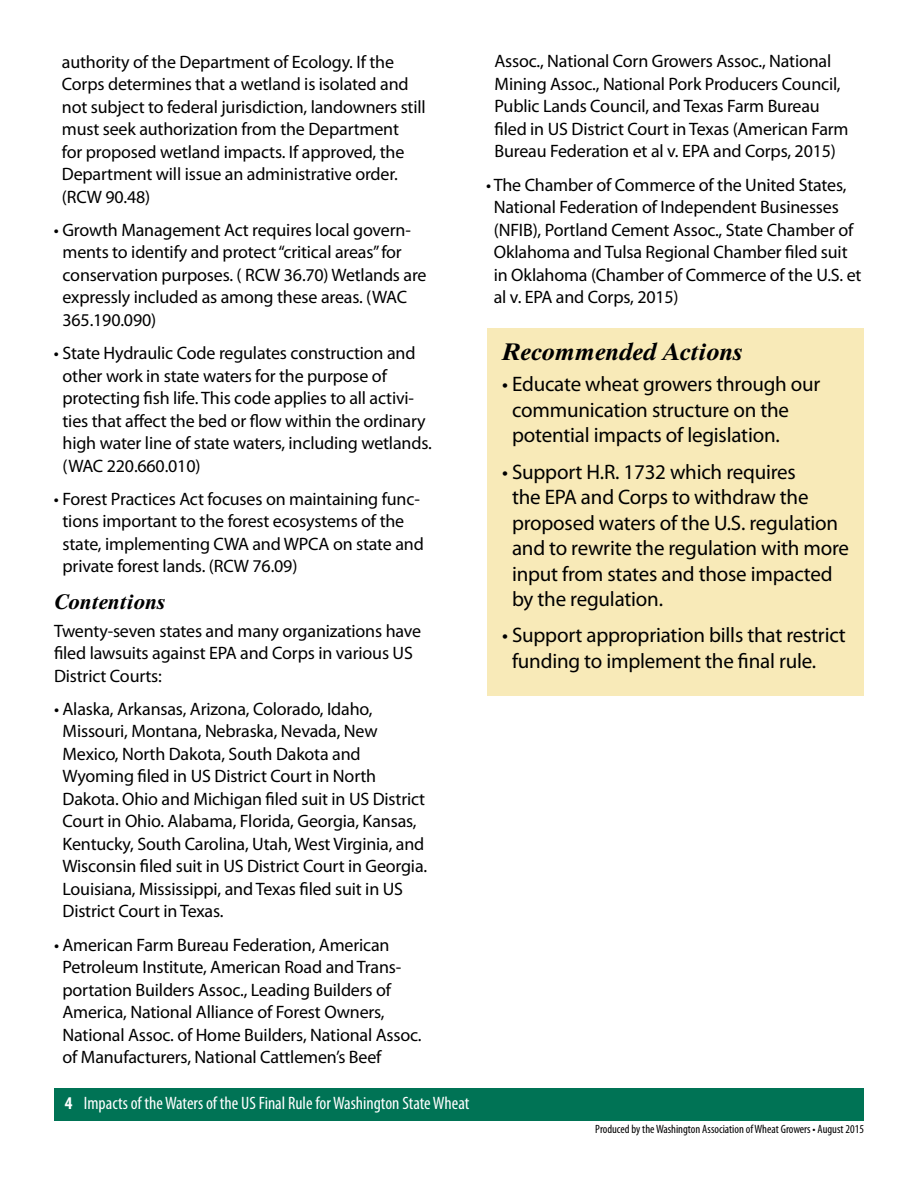
<style>
.page{position:relative;width:918px;height:1188px;background:#fff}
.page>*{position:absolute;margin:0;border:0;box-sizing:border-box;transform-origin:0 0}
.t1{font:italic 700 24px "Times Ten LT Std";color:#000}
.t2{font:21px/25.5px "Myriad Pro";letter-spacing:-.01em;color:#000}
.t3{font:italic 700 21px "Times Ten LT Std";color:#000}
.t4{font:18px/22.5px "Myriad Pro";letter-spacing:-.01em;color:#000}
.t5{font:condensed 18px "Myriad Pro";color:#fff}
.t6{font:condensed 12px "Myriad Pro";color:#000}
.s1{font-weight:700}
</style>
<div class="page">
<div style="left:54px;top:1088px;width:810px;height:33px;background:#007355"></div>
<div style="left:487px;top:328px;width:377px;height:368px;background:#f8eab8"></div>
<p class="t4" style="left:62px;top:50px;width:365px">authority of the Department of Ecology. If the Corps determines that a wetland is isolated and not subject to federal jurisdiction, landowners still must seek authorization from the Department<br>for proposed wetland impacts. If approved, the Department will issue an administrative order. (RCW 90.48)</p>
<p class="t4" style="left:63px;top:218px;width:366px;text-indent:-9px">• Growth Management Act requires local govern&shy;ments to identify and protect “critical areas” for conservation purposes. ( RCW 36.70) Wetlands are expressly included as among these areas. (WAC 365.190.090)</p>
<p class="t4" style="left:63px;top:342px;width:371px;text-indent:-9px">• State Hydraulic Code regulates construction and other work in state waters for the purpose of protecting fish life. This code applies to all activi&shy;ties that affect the bed or flow within the ordinary high water line of state waters, including wetlands. (WAC 220.660.010)</p>
<p class="t4" style="left:63px;top:487px;width:363px;text-indent:-9px">• Forest Practices Act focuses on maintaining func&shy;tions important to the forest ecosystems of the state, implementing CWA and WPCA on state and private forest lands. (RCW 76.09)</p>
<p class="t3" style="left:54px;top:589px;width:112px">Contentions</p>
<p class="t4" style="left:54px;top:619px;width:369px">Twenty-seven states and many organizations have filed lawsuits against EPA and Corps in various US<br>District Courts:</p>
<p class="t4" style="left:63px;top:697px;width:366px;text-indent:-9px">• Alaska, Arkansas, Arizona, Colorado, Idaho, Missouri, Montana, Nebraska, Nevada, New Mexico, North Dakota, South Dakota and Wyoming filed in US District Court in North Dakota. Ohio and Michigan filed suit in US District Court in Ohio. Alabama, Florida, Georgia, Kansas, Kentucky, South Carolina, Utah, West Virginia, and Wisconsin filed suit in US District Court in Georgia.<br>Louisiana, Mississippi, and Texas filed suit in US District Court in Texas.</p>
<p class="t4" style="left:63px;top:933px;width:361px;text-indent:-9px">• American Farm Bureau Federation, American Petroleum Institute, American Road and Trans&shy;portation Builders Assoc., Leading Builders of America, National Alliance of Forest Owners, National Assoc. of Home Builders, National Assoc. of Manufacturers, National Cattlemen’s Beef</p>
<p class="t5" style="left:65px;top:1092px;width:406px"><span class="s1">4</span> Impacts of the Waters of the US Final Rule for Washington State Wheat</p>
<p class="t4" style="left:495px;top:50px;width:356px">Assoc., National Corn Growers Assoc., National Mining Assoc., National Pork Producers Council, Public Lands Council, and Texas Farm Bureau filed in US District Court in Texas (American Farm Bureau Federation et al v. EPA and Corps, 2015)</p>
<p class="t4" style="left:494px;top:173px;width:369px;text-indent:-8px">• The Chamber of Commerce of the United States, National Federation of Independent Businesses (NFIB), Portland Cement Assoc., State Chamber of Oklahoma and Tulsa Regional Chamber filed suit in Oklahoma (Chamber of Commerce of the U.S. et al v. EPA and Corps, 2015)</p>
<h1 class="t1" style="left:502px;top:338px;width:242px">Recommended Actions</h1>
<p class="t2" style="left:512px;top:371px;width:310px;text-indent:-10px">• Educate wheat growers through our communication structure on the potential impacts of legislation.</p>
<p class="t2" style="left:512px;top:459px;width:338px;text-indent:-10px">• Support H.R. 1732 which requires<br>the EPA and Corps to withdraw the proposed waters of the U.S. regulation and to rewrite the regulation with more input from states and those impacted by the regulation.</p>
<p class="t2" style="left:512px;top:622px;width:335px;text-indent:-10px">• Support appropriation bills that restrict funding to implement the final rule.</p>
<p class="t6" style="left:595px;top:1122px;width:270px">Produced by the Washington Association of Wheat Growers • August 2015</p>
</div>
